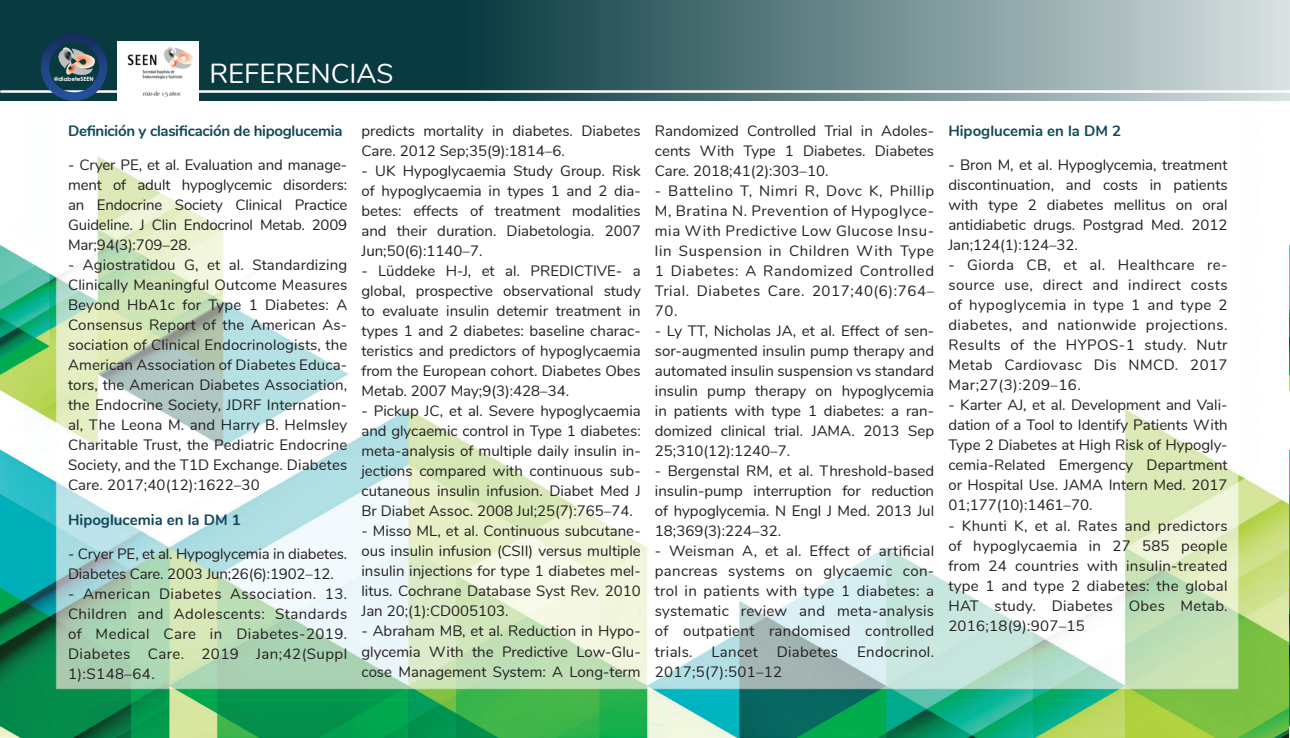
<style>
.page{position:relative;width:1290px;height:738px;background:#fff}
.page>*{position:absolute;margin:0;border:0;box-sizing:border-box;transform-origin:0 0}
.t1{font:27.5px "Nunito";color:#fff}
.t2{font:15px/20px "Nunito";color:#231f20;text-align:justify}
.t3{font:700 15px "Nunito";letter-spacing:-.02em;color:#114859}
.t4{font:700 15px "Nunito";color:#114859}
.t5{font:15px "Nunito";letter-spacing:.02em;color:#231f20}
.t6{font:700 5.75px "Century Gothic";letter-spacing:.005em;color:#fff}
</style>
<div class="page">
<img style="left:0;top:156px;width:1290px;height:581px">
<svg style="left:0;top:0;width:1290px;height:101px;background:#507377"></svg>
<hr style="left:1px;top:90px;width:1289px;height:3px;background:#fff">
<svg style="left:41px;top:33px;width:66px;height:68px;background:#305167"></svg>
<img style="left:118px;top:41px;width:80px;height:60px">
<p class="t6" style="left:54px;top:75px;width:41px">@diabeteSEEN</p>
<h1 class="t1" style="left:209px;top:54px;width:185px">REFERENCIAS</h1>
<p class="t3" style="left:68px;top:119px;width:276px">Definición y clasificación de hipoglucemia</p>
<p class="t2" style="left:68px;top:154px;width:281px">- Cryer PE, et al. Evaluation and manage&shy;ment of adult hypoglycemic disorders: an Endocrine Society Clinical Practice Guideline. J Clin Endocrinol Metab. 2009<br>Mar;94(3):709–28.</p>
<p class="t2" style="left:68px;top:254px;width:281px">- Agiostratidou G, et al. Standardizing Clinically Meaningful Outcome Measures Beyond HbA1c for Type 1 Diabetes: A Consensus Report of the American As&shy;sociation of Clinical Endocrinologists, the American Association of Diabetes Educa&shy;tors, the American Diabetes Association, the Endocrine Society, JDRF Internation&shy;al, The Leona M. and Harry B. Helmsley Charitable Trust, the Pediatric Endocrine Society, and the T1D Exchange. Diabetes Care. 2017;40(12):1622–30</p>
<p class="t4" style="left:68px;top:508px;width:174px">Hipoglucemia en la DM 1</p>
<p class="t2" style="left:68px;top:542px;width:281px">- Cryer PE, et al. Hypoglycemia in diabetes.<br>Diabetes Care. 2003 Jun;26(6):1902–12.</p>
<p class="t2" style="left:68px;top:582px;width:281px">- American Diabetes Association. 13.<br>Children and Adolescents: Standards of Medical Care in Diabetes-2019.<br>Diabetes Care. 2019 Jan;42(Suppl 1):S148–64.</p>
<p class="t2" style="left:361px;top:120px;width:281px">predicts mortality in diabetes. Diabetes<br>Care. 2012 Sep;35(9):1814–6.</p>
<p class="t2" style="left:361px;top:160px;width:281px">- UK Hypoglycaemia Study Group. Risk of hypoglycaemia in types 1 and 2 dia&shy;betes: effects of treatment modalities and their duration. Diabetologia. 2007<br>Jun;50(6):1140–7.</p>
<p class="t2" style="left:361px;top:260px;width:281px">- Lüddeke H-J, et al. PREDICTIVE- a global, prospective observational study to evaluate insulin detemir treatment in types 1 and 2 diabetes: baseline charac&shy;teristics and predictors of hypoglycaemia from the European cohort. Diabetes Obes Metab. 2007 May;9(3):428–34.</p>
<p class="t2" style="left:361px;top:400px;width:281px">- Pickup JC, et al. Severe hypoglycaemia and glycaemic control in Type 1 diabetes: meta-analysis of multiple daily insulin in&shy;jections compared with continuous sub&shy;cutaneous insulin infusion. Diabet Med J Br Diabet Assoc. 2008 Jul;25(7):765–74.</p>
<p class="t2" style="left:361px;top:520px;width:281px">- Misso ML, et al. Continuous subcutane&shy;ous insulin infusion (CSII) versus multiple insulin injections for type 1 diabetes mel&shy;litus. Cochrane Database Syst Rev. 2010<br>Jan 20;(1):CD005103.</p>
<p class="t2" style="left:361px;top:620px;width:281px">- Abraham MB, et al. Reduction in Hypo&shy;glycemia With the Predictive Low-Glu&shy;cose Management System: A Long-term</p>
<p class="t2" style="left:655px;top:120px;width:281px">Randomized Controlled Trial in Adoles&shy;cents With Type 1 Diabetes. Diabetes Care. 2018;41(2):303–10.</p>
<p class="t2" style="left:655px;top:180px;width:281px">- Battelino T, Nimri R, Dovc K, Phillip M, Bratina N. Prevention of Hypoglyce&shy;mia With Predictive Low Glucose Insu&shy;lin Suspension in Children With Type 1 Diabetes: A Randomized Controlled Trial. Diabetes Care. 2017;40(6):764– 70.</p>
<p class="t2" style="left:655px;top:320px;width:281px">- Ly TT, Nicholas JA, et al. Effect of sen&shy;sor-augmented insulin pump therapy and automated insulin suspension vs standard insulin pump therapy on hypoglycemia in patients with type 1 diabetes: a ran&shy;domized clinical trial. JAMA. 2013 Sep 25;310(12):1240–7.</p>
<p class="t2" style="left:655px;top:460px;width:281px">- Bergenstal RM, et al. Threshold-based insulin-pump interruption for reduction of hypoglycemia. N Engl J Med. 2013 Jul 18;369(3):224–32.</p>
<p class="t2" style="left:655px;top:540px;width:281px">- Weisman A, et al. Effect of artificial pancreas systems on glycaemic con&shy;trol in patients with type 1 diabetes: a systematic review and meta-analysis of outpatient randomised controlled trials.</p>
<p class="t2" style="left:711px;top:640px;width:48px">Lancet</p>
<p class="t5" style="left:777px;top:639px;width:63px">Diabetes</p>
<p class="t5" style="left:857px;top:639px;width:79px">Endocrinol.</p>
<p class="t5" style="left:655px;top:659px;width:129px">2017;5(7):501–12</p>
<p class="t4" style="left:948px;top:119px;width:174px">Hipoglucemia en la DM 2</p>
<p class="t2" style="left:948px;top:154px;width:281px">- Bron M, et al. Hypoglycemia, treatment discontinuation, and costs in patients with type 2 diabetes mellitus on oral antidiabetic drugs. Postgrad Med. 2012<br>Jan;124(1):124–32.</p>
<p class="t2" style="left:948px;top:254px;width:281px">- Giorda CB, et al. Healthcare re&shy;source use, direct and indirect costs of hypoglycemia in type 1 and type 2 diabetes, and nationwide projections.<br>Results of the HYPOS-1 study. Nutr Metab Cardiovasc Dis NMCD. 2017<br>Mar;27(3):209–16.</p>
<p class="t2" style="left:948px;top:394px;width:281px">- Karter AJ, et al. Development and Vali&shy;dation of a Tool to Identify Patients With Type 2 Diabetes at High Risk of Hypogly&shy;cemia-Related Emergency Department or Hospital Use. JAMA Intern Med. 2017<br>01;177(10):1461–70.</p>
<p class="t2" style="left:948px;top:514px;width:281px">- Khunti K, et al. Rates and predictors of hypoglycaemia in 27 585 people from 24 countries with insulin-treated type 1 and type 2 diabetes: the global HAT study. Diabetes Obes Metab.<br>2016;18(9):907–15</p>
</div>
